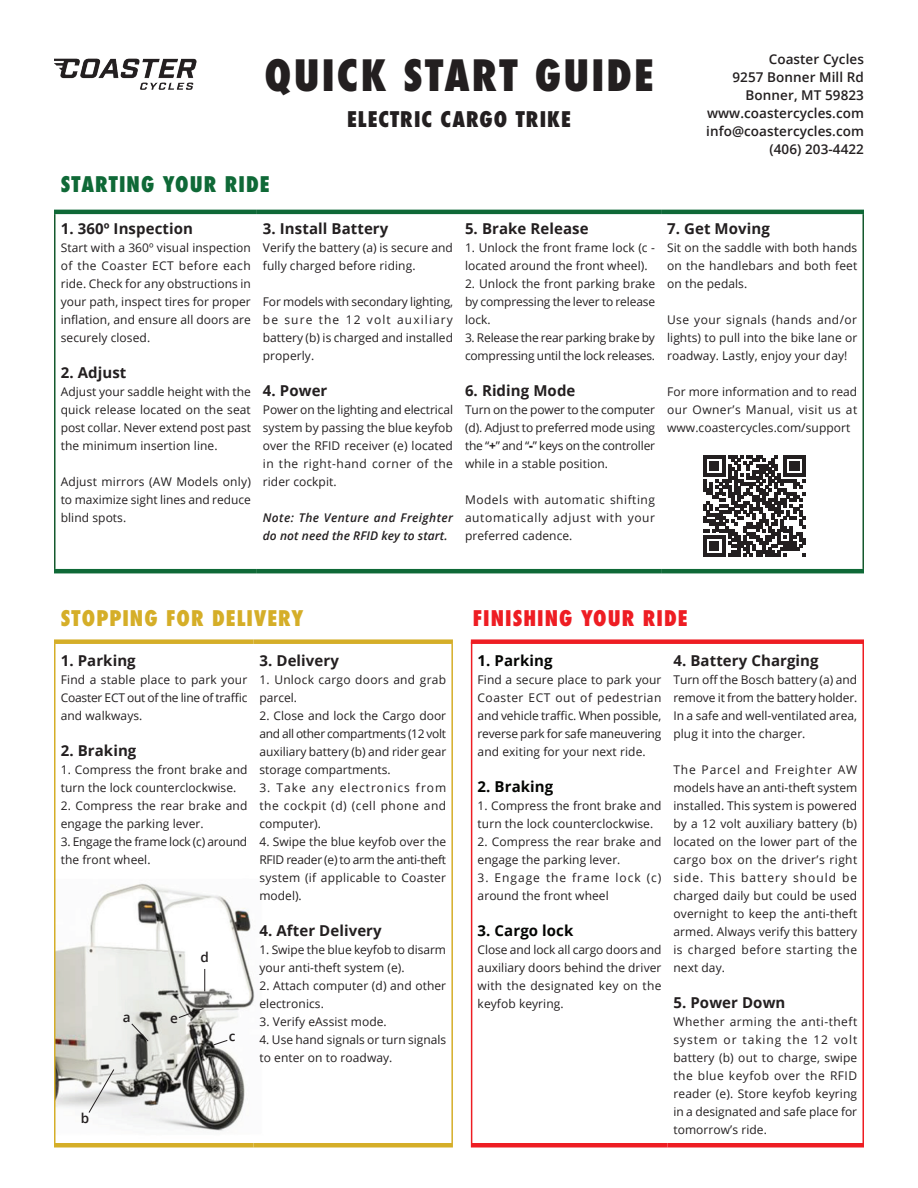
<style>
.page{position:relative;width:918px;height:1188px;background:#fff}
.page>*{position:absolute;margin:0;border:0;box-sizing:border-box;transform-origin:0 0}
.t1{font:800 condensed 42px "Futura";letter-spacing:.05em;color:#231f20}
.t2{font:800 condensed 21px "Futura";letter-spacing:.05em;color:#d5ae28}
.t3{font:800 condensed 21px "Futura";letter-spacing:.05em;color:#231f20}
.t4{font:800 condensed 21px "Futura";letter-spacing:.05em;color:#ee1d23}
.t5{font:800 condensed 21px "Futura";letter-spacing:.05em;color:#0f6937}
.t6{font:700 15px "Open Sans";letter-spacing:.005em;color:#231f20}
.t7{font:700 15px "Open Sans";letter-spacing:.005em;color:#040503}
.t8{font:600 13.5px/18px "Open Sans";letter-spacing:.005em;color:#231f20;text-align:right}
.t9{font:12px/18px "Open Sans";letter-spacing:.005em;color:#231f20;text-align:justify}
.t10{font:12px/18px "Open Sans";letter-spacing:-.015em;color:#231f20}
.t11{font:italic 600 12px/18px "Open Sans";letter-spacing:.03em;color:#231f20}
.s1{font-weight:700}
.s2{font-weight:800}
</style>
<div class="page">
<img style="left:56px;top:883px;width:199px;height:248px">
<svg style="left:704px;top:455px;width:101px;height:102px"></svg>
<hr style="left:54px;top:214px;width:2px;height:355px;background:#14592d">
<hr style="left:862px;top:214px;width:2px;height:355px;background:#14592d">
<hr style="left:54px;top:569px;width:203px;height:4px;background:#0f6937">
<hr style="left:257px;top:569px;width:202px;height:4px;background:#0f6937">
<hr style="left:459px;top:569px;width:202px;height:4px;background:#0f6937">
<hr style="left:661px;top:569px;width:203px;height:4px;background:#0f6937">
<hr style="left:54px;top:210px;width:203px;height:4px;background:#0f6937">
<hr style="left:257px;top:210px;width:202px;height:4px;background:#0f6937">
<hr style="left:459px;top:210px;width:202px;height:4px;background:#0f6937">
<hr style="left:661px;top:210px;width:203px;height:4px;background:#0f6937">
<hr style="left:54px;top:644px;width:2px;height:499px;background:#d5ae28">
<hr style="left:451px;top:644px;width:2px;height:499px;background:#d5ae28">
<hr style="left:471px;top:642px;width:1px;height:501px;background:#ee1d23">
<hr style="left:862px;top:642px;width:2px;height:501px;background:#ee1d23">
<div style="left:54px;top:1143px;width:199px;height:5px;background:#d5ae28"></div>
<div style="left:253px;top:1143px;width:200px;height:5px;background:#d5ae28"></div>
<div style="left:471px;top:1143px;width:196px;height:5px;background:#ee1d23"></div>
<div style="left:667px;top:1143px;width:197px;height:5px;background:#ee1d23"></div>
<div style="left:54px;top:639px;width:199px;height:5px;background:#d5ae28"></div>
<div style="left:253px;top:639px;width:200px;height:5px;background:#d5ae28"></div>
<img style="left:54px;top:58px;width:143px;height:31px">
<div style="left:471px;top:639px;width:393px;height:5px;background:#ee1d23"></div>
<svg style="left:131px;top:1023px;width:18px;height:19px"></svg>
<svg style="left:88px;top:1068px;width:27px;height:46px"></svg>
<svg style="left:204px;top:969px;width:1px;height:23px"></svg>
<svg style="left:213px;top:1039px;width:15px;height:7px"></svg>
<svg style="left:178px;top:1008px;width:26px;height:11px"></svg>
<h1 class="t1" style="left:264px;top:47px;width:391px">QUICK START GUIDE</h1>
<h2 class="t3" style="left:347px;top:105px;width:225px">ELECTRIC CARGO TRIKE</h2>
<h2 class="t5" style="left:61px;top:170px;width:210px">STARTING YOUR RIDE</h2>
<p class="t6" style="left:61px;top:218px;width:134px">1. 360º Inspection</p>
<p class="t9" style="left:61px;top:238px;width:192px">Start with a 360º visual inspection of the Coaster ECT before each ride. Check for any obstructions in your path, inspect tires for proper inflation, and ensure all doors are securely closed.</p>
<p class="t6" style="left:61px;top:362px;width:67px">2. Adjust</p>
<p class="t9" style="left:61px;top:382px;width:192px">Adjust your saddle height with the quick release located on the seat post collar. Never extend post past the minimum insertion line.</p>
<p class="t9" style="left:61px;top:472px;width:192px">Adjust mirrors (AW Models only) to maximize sight lines and reduce blind spots.</p>
<p class="t6" style="left:263px;top:218px;width:127px">3. Install Battery</p>
<p class="t9" style="left:263px;top:238px;width:192px">Verify the battery (a) is secure and fully charged before riding.</p>
<p class="t9" style="left:263px;top:292px;width:192px">For models with secondary lighting, be sure the 12 volt auxiliary battery (b) is charged and installed properly.</p>
<p class="t6" style="left:263px;top:380px;width:66px">4. Power</p>
<p class="t9" style="left:263px;top:400px;width:192px">Power on the lighting and electrical system by passing the blue keyfob over the RFID receiver (e) located in the right-hand corner of the rider cockpit.</p>
<p class="t11" style="left:263px;top:508px;width:192px">Note: The Venture and Freighter do not need the RFID key to start.</p>
<p class="t6" style="left:465px;top:218px;width:125px">5. Brake Release</p>
<p class="t9" style="left:465px;top:238px;width:192px">1. Unlock the front frame lock (c - located around the front wheel).</p>
<p class="t9" style="left:465px;top:274px;width:192px">2. Unlock the front parking brake by compressing the lever to release lock.</p>
<p class="t10" style="left:465px;top:328px;width:192px">3. Release the rear parking brake by compressing until the lock releases.</p>
<p class="t6" style="left:465px;top:380px;width:112px">6. Riding Mode</p>
<p class="t9" style="left:465px;top:400px;width:192px">Turn on the power to the computer (d). Adjust to preferred mode using the “<span class="s1">+</span>” and “<span class="s2">-</span>” keys on the controller while in a stable position.</p>
<p class="t9" style="left:465px;top:490px;width:192px">Models with automatic shifting automatically adjust with your preferred cadence.</p>
<p class="t8" style="left:706px;top:50px;width:159px">Coaster Cycles<br>9257 Bonner Mill Rd<br>Bonner, MT 59823 www.coastercycles.com info@coastercycles.com (406) 203-4422</p>
<p class="t6" style="left:667px;top:218px;width:104px">7. Get Moving</p>
<p class="t9" style="left:667px;top:238px;width:192px">Sit on the saddle with both hands on the handlebars and both feet on the pedals.</p>
<p class="t9" style="left:667px;top:310px;width:192px">Use your signals (hands and/or lights) to pull into the bike lane or roadway. Lastly, enjoy your day!</p>
<p class="t9" style="left:667px;top:382px;width:192px">For more information and to read our Owner’s Manual, visit us at www.coastercycles.com/support</p>
<h2 class="t2" style="left:61px;top:604px;width:244px">STOPPING FOR DELIVERY</h2>
<h2 class="t4" style="left:473px;top:604px;width:216px">FINISHING YOUR RIDE</h2>
<p class="t6" style="left:61px;top:650px;width:77px">1. Parking</p>
<p class="t9" style="left:61px;top:670px;width:188px">Find a stable place to park your Coaster ECT out of the line of traffic and walkways.</p>
<p class="t6" style="left:61px;top:740px;width:77px">2. Braking</p>
<p class="t9" style="left:61px;top:760px;width:188px">1. Compress the front brake and turn the lock counterclockwise.</p>
<p class="t9" style="left:61px;top:796px;width:188px">2. Compress the rear brake and engage the parking lever.</p>
<p class="t10" style="left:61px;top:832px;width:188px">3. Engage the frame lock (c) around the front wheel.</p>
<p class="t6" style="left:259px;top:650px;width:81px">3. Delivery</p>
<p class="t9" style="left:259px;top:670px;width:188px">1. Unlock cargo doors and grab parcel.</p>
<p class="t9" style="left:259px;top:706px;width:188px">2. Close and lock the Cargo door and all other compartments (12 volt auxiliary battery (b) and rider gear storage compartments.</p>
<p class="t9" style="left:259px;top:778px;width:188px">3. Take any electronics from the cockpit (d) (cell phone and computer).</p>
<p class="t9" style="left:259px;top:832px;width:188px">4. Swipe the blue keyfob over the RFID reader (e) to arm the anti-theft system (if applicable to Coaster model).</p>
<p class="t6" style="left:259px;top:920px;width:124px">4. After Delivery</p>
<p class="t9" style="left:259px;top:940px;width:188px">1. Swipe the blue keyfob to disarm your anti-theft system (e).</p>
<p class="t9" style="left:259px;top:976px;width:188px">2. Attach computer (d) and other electronics.</p>
<p class="t9" style="left:259px;top:1012px;width:129px">3. Verify eAssist mode.</p>
<p class="t9" style="left:259px;top:1030px;width:188px">4. Use hand signals or turn signals to enter on to roadway.</p>
<p class="t7" style="left:478px;top:650px;width:77px">1. Parking</p>
<p class="t9" style="left:478px;top:670px;width:185px">Find a secure place to park your Coaster ECT out of pedestrian and vehicle traffic. When possible, reverse park for safe maneuvering and exiting for your next ride.</p>
<p class="t7" style="left:478px;top:776px;width:77px">2. Braking</p>
<p class="t9" style="left:478px;top:796px;width:185px">1. Compress the front brake and turn the lock counterclockwise.</p>
<p class="t9" style="left:478px;top:832px;width:185px">2. Compress the rear brake and engage the parking lever.</p>
<p class="t9" style="left:478px;top:868px;width:185px">3. Engage the frame lock (c) around the front wheel</p>
<p class="t7" style="left:478px;top:920px;width:97px">3. Cargo lock</p>
<p class="t9" style="left:478px;top:940px;width:185px">Close and lock all cargo doors and auxiliary doors behind the driver with the designated key on the keyfob keyring.</p>
<p class="t6" style="left:673px;top:650px;width:147px">4. Battery Charging</p>
<p class="t9" style="left:673px;top:670px;width:185px">Turn off the Bosch battery (a) and remove it from the battery holder.<br>In a safe and well-ventilated area, plug it into the charger.</p>
<p class="t9" style="left:673px;top:760px;width:185px">The Parcel and Freighter AW models have an anti-theft system installed. This system is powered by a 12 volt auxiliary battery (b) located on the lower part of the cargo box on the driver’s right side. This battery should be charged daily but could be used overnight to keep the anti-theft armed. Always verify this battery is charged before starting the next day.</p>
<p class="t6" style="left:673px;top:992px;width:114px">5. Power Down</p>
<p class="t9" style="left:673px;top:1012px;width:185px">Whether arming the anti-theft system or taking the 12 volt battery (b) out to charge, swipe the blue keyfob over the RFID reader (e). Store keyfob keyring in a designated and safe place for tomorrow’s ride.</p>
<p class="t8" style="left:201px;top:948px;width:10px">d</p>
<p class="t8" style="left:123px;top:1008px;width:9px">a</p>
<p class="t8" style="left:170px;top:1009px;width:9px">e</p>
<p class="t8" style="left:229px;top:1027px;width:8px">c</p>
<p class="t8" style="left:81px;top:1109px;width:10px">b</p>
</div>
